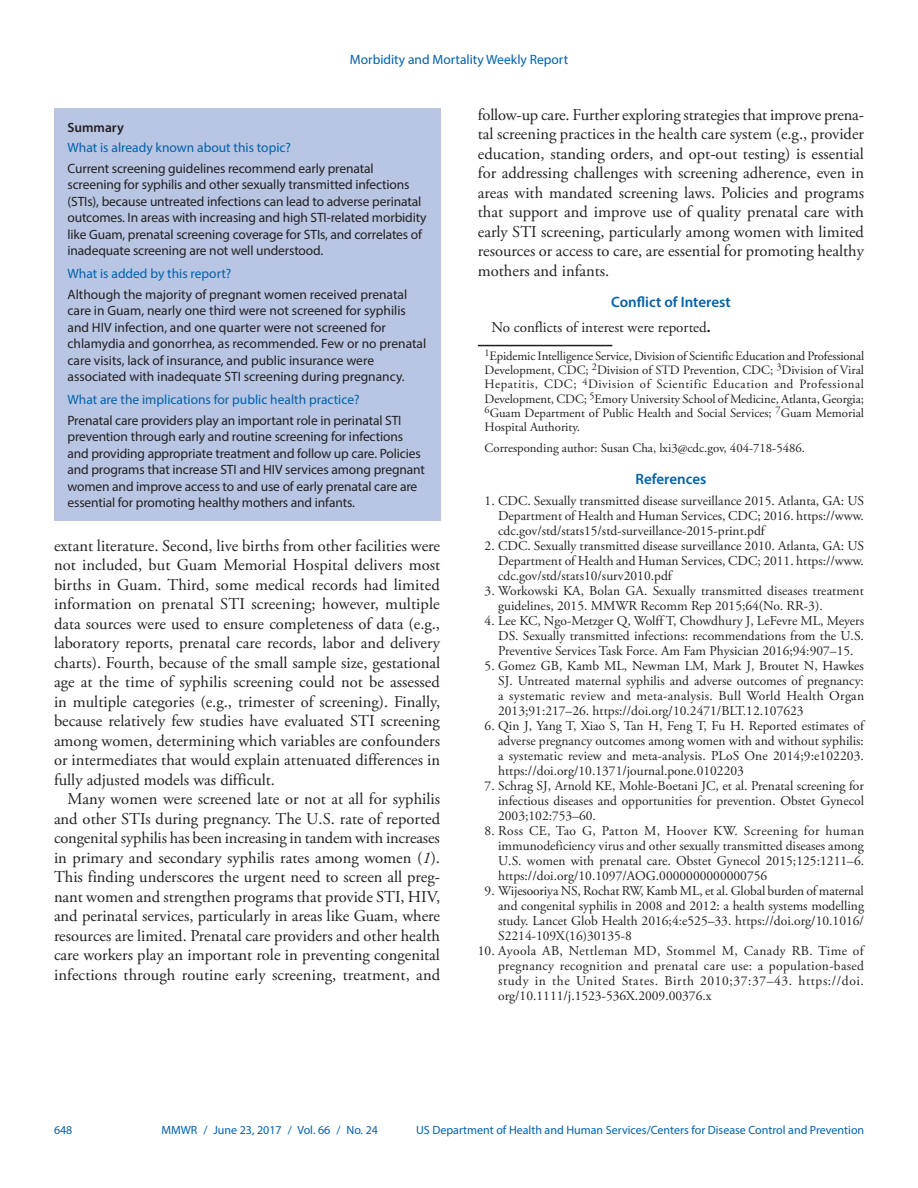
<style>
.page{position:relative;width:918px;height:1188px;background:#fff}
.page>*{position:absolute;margin:0;border:0;box-sizing:border-box;transform-origin:0 0}
.Paragraph{font:16.5px/19.5px "Adobe Garamond Pro";color:#231f20;text-align:justify}
.Committee_Workgroup{font:15px "Adobe Garamond Pro";color:#231f20}
.Conflict_of_Interest{font:600 15px "Myriad Pro";color:#0161ab}
.Ref_Title{font:600 15px "Myriad Pro";color:#0161ab}
.Reference_10{font:13.5px/15px "Adobe Garamond Pro";color:#231f20;text-align:justify}
.Summary_Box_Text{font:13.5px/16.5px "Myriad Pro";letter-spacing:-.01em;color:#231f20}
.Summary_Box_Heading{font:13.5px "Myriad Pro";color:#0161ab}
.Figure_Title{font:600 13.5px "Myriad Pro";color:#231f20}
.Author_Affiliations{font:12.75px/14.2px "Adobe Garamond Pro";color:#231f20;text-align:justify}
.Corresponding_Author{font:12.75px "Adobe Garamond Pro";color:#231f20}
.t1{font:12px "Myriad Pro";color:#0161ab}
.s1{font-style:italic}
.s2{font-weight:700}
</style>
<div class="page">
<div style="left:54px;top:108px;width:386px;height:413px;background:#b8c6e3"></div>
<hr style="left:478px;top:345px;width:134px;height:1px;background:#231f20">
<p class="Summary_Box_Heading" style="left:350px;top:51px;width:220px">Morbidity and Mortality Weekly Report</p>
<p class="Figure_Title" style="left:68px;top:119px;width:58px">Summary</p>
<h1 class="Summary_Box_Heading" style="left:68px;top:139px;width:225px">What is already known about this topic?</h1>
<p class="Summary_Box_Text" style="left:68px;top:160px;width:361px">Current screening guidelines recommend early prenatal screening for syphilis and other sexually transmitted infections (STIs), because untreated infections can lead to adverse perinatal outcomes. In areas with increasing and high STI-related morbidity like Guam, prenatal screening coverage for STIs, and correlates of inadequate screening are not well understood.</p>
<h1 class="Summary_Box_Heading" style="left:68px;top:265px;width:165px">What is added by this report?</h1>
<p class="Summary_Box_Text" style="left:68px;top:286px;width:360px">Although the majority of pregnant women received prenatal care in Guam, nearly one third were not screened for syphilis and HIV infection, and one quarter were not screened for chlamydia and gonorrhea, as recommended. Few or no prenatal care visits, lack of insurance, and public insurance were associated with inadequate STI screening during pregnancy.</p>
<h1 class="Summary_Box_Heading" style="left:68px;top:391px;width:294px">What are the implications for public health practice?</h1>
<p class="Summary_Box_Text" style="left:68px;top:412px;width:359px">Prenatal care providers play an important role in perinatal STI prevention through early and routine screening for infections and providing appropriate treatment and follow up care. Policies and programs that increase STI and HIV services among pregnant women and improve access to and use of early prenatal care are essential for promoting healthy mothers and infants.</p>
<p class="Paragraph" style="left:54px;top:536px;width:388px">extant literature. Second, live births from other facilities were not included, but Guam Memorial Hospital delivers most births in Guam. Third, some medical records had limited information on prenatal STI screening; however, multiple data sources were used to ensure completeness of data (e.g., laboratory reports, prenatal care records, labor and delivery charts). Fourth, because of the small sample size, gestational age at the time of syphilis screening could not be assessed in multiple categories (e.g., trimester of screening). Finally, because relatively few studies have evaluated STI screening among women, determining which variables are confounders or intermediates that would explain attenuated differences in fully adjusted models was difficult.</p>
<p class="Paragraph" style="left:54px;top:790px;width:388px;text-indent:14px">Many women were screened late or not at all for syphilis and other STIs during pregnancy. The U.S. rate of reported congenital syphilis has been increasing in tandem with increases in primary and secondary syphilis rates among women (<span class="s1">1</span>).<br>This finding underscores the urgent need to screen all preg&shy;nant women and strengthen programs that provide STI, HIV, and perinatal services, particularly in areas like Guam, where resources are limited. Prenatal care providers and other health care workers play an important role in preventing congenital infections through routine early screening, treatment, and</p>
<p class="Paragraph" style="left:478px;top:106px;width:388px">follow-up care. Further exploring strategies that improve prena&shy;tal screening practices in the health care system (e.g., provider education, standing orders, and opt-out testing) is essential for addressing challenges with screening adherence, even in areas with mandated screening laws. Policies and programs that support and improve use of quality prenatal care with early STI screening, particularly among women with limited resources or access to care, are essential for promoting healthy mothers and infants.</p>
<h1 class="Conflict_of_Interest" style="left:611px;top:293px;width:121px">Conflict of Interest</h1>
<p class="Committee_Workgroup" style="left:491px;top:318px;width:221px">No conflicts of interest were reported<span class="s2">.</span></p>
<p class="Author_Affiliations" style="left:485px;top:349px;width:381px"><sup>1</sup>Epidemic Intelligence Service, Division of Scientific Education and Professional Development, CDC; <sup>2</sup>Division of STD Prevention, CDC; <sup>3</sup>Division of Viral Hepatitis, CDC; <sup>4</sup>Division of Scientific Education and Professional Development, CDC; <sup>5</sup>Emory University School of Medicine, Atlanta, Georgia; <sup>6</sup>Guam Department of Public Health and Social Services; <sup>7</sup>Guam Memorial Hospital Authority.</p>
<p class="Corresponding_Author" style="left:485px;top:441px;width:322px">Corresponding author: Susan Cha, lxi3@cdc.gov, 404-718-5486.</p>
<h1 class="Ref_Title" style="left:636px;top:469px;width:72px">References</h1>
<p class="Reference_10" style="left:498px;top:494px;width:367px;text-indent:-14px">1. CDC. Sexually transmitted disease surveillance 2015. Atlanta, GA: US Department of Health and Human Services, CDC; 2016. https://www. cdc.gov/std/stats15/std-surveillance-2015-print.pdf</p>
<p class="Reference_10" style="left:498px;top:539px;width:367px;text-indent:-14px">2. CDC. Sexually transmitted disease surveillance 2010. Atlanta, GA: US Department of Health and Human Services, CDC; 2011. https://www. cdc.gov/std/stats10/surv2010.pdf</p>
<p class="Reference_10" style="left:498px;top:584px;width:367px;text-indent:-14px">3. Workowski KA, Bolan GA. Sexually transmitted diseases treatment guidelines, 2015. MMWR Recomm Rep 2015;64(No. RR-3).</p>
<p class="Reference_10" style="left:498px;top:614px;width:367px;text-indent:-14px">4. Lee KC, Ngo-Metzger Q, Wolff T, Chowdhury J, LeFevre ML, Meyers DS. Sexually transmitted infections: recommendations from the U.S.<br>Preventive Services Task Force. Am Fam Physician 2016;94:907–15.</p>
<p class="Reference_10" style="left:498px;top:659px;width:367px;text-indent:-14px">5. Gomez GB, Kamb ML, Newman LM, Mark J, Broutet N, Hawkes SJ. Untreated maternal syphilis and adverse outcomes of pregnancy: a systematic review and meta-analysis. Bull World Health Organ 2013;91:217–26. https://doi.org/10.2471/BLT.12.107623</p>
<p class="Reference_10" style="left:498px;top:719px;width:367px;text-indent:-14px">6. Qin J, Yang T, Xiao S, Tan H, Feng T, Fu H. Reported estimates of adverse pregnancy outcomes among women with and without syphilis: a systematic review and meta-analysis. PLoS One 2014;9:e102203. https://doi.org/10.1371/journal.pone.0102203</p>
<p class="Reference_10" style="left:498px;top:779px;width:367px;text-indent:-14px">7. Schrag SJ, Arnold KE, Mohle-Boetani JC, et al. Prenatal screening for infectious diseases and opportunities for prevention. Obstet Gynecol 2003;102:753–60.</p>
<p class="Reference_10" style="left:498px;top:824px;width:368px;text-indent:-14px">8. Ross CE, Tao G, Patton M, Hoover KW. Screening for human immunodeficiency virus and other sexually transmitted diseases among U.S. women with prenatal care. Obstet Gynecol 2015;125:1211–6. https://doi.org/10.1097/AOG.0000000000000756</p>
<p class="Reference_10" style="left:498px;top:884px;width:367px;text-indent:-14px">9. Wijesooriya NS, Rochat RW, Kamb ML, et al. Global burden of maternal and congenital syphilis in 2008 and 2012: a health systems modelling study. Lancet Glob Health 2016;4:e525–33. https://doi.org/10.1016/ S2214-109X(16)30135-8</p>
<p class="Reference_10" style="left:498px;top:944px;width:367px;text-indent:-20px">10. Ayoola AB, Nettleman MD, Stommel M, Canady RB. Time of pregnancy recognition and prenatal care use: a population-based study in the United States. Birth 2010;37:37–43. https://doi. org/10.1111/j.1523-536X.2009.00376.x</p>
<p class="t1" style="left:54px;top:1123px;width:20px">648</p>
<p class="t1" style="left:161px;top:1123px;width:218px">MMWR / June 23, 2017 / Vol. 66 / No. 24</p>
<p class="t1" style="left:416px;top:1123px;width:450px">US Department of Health and Human Services/Centers for Disease Control and Prevention</p>
</div>
